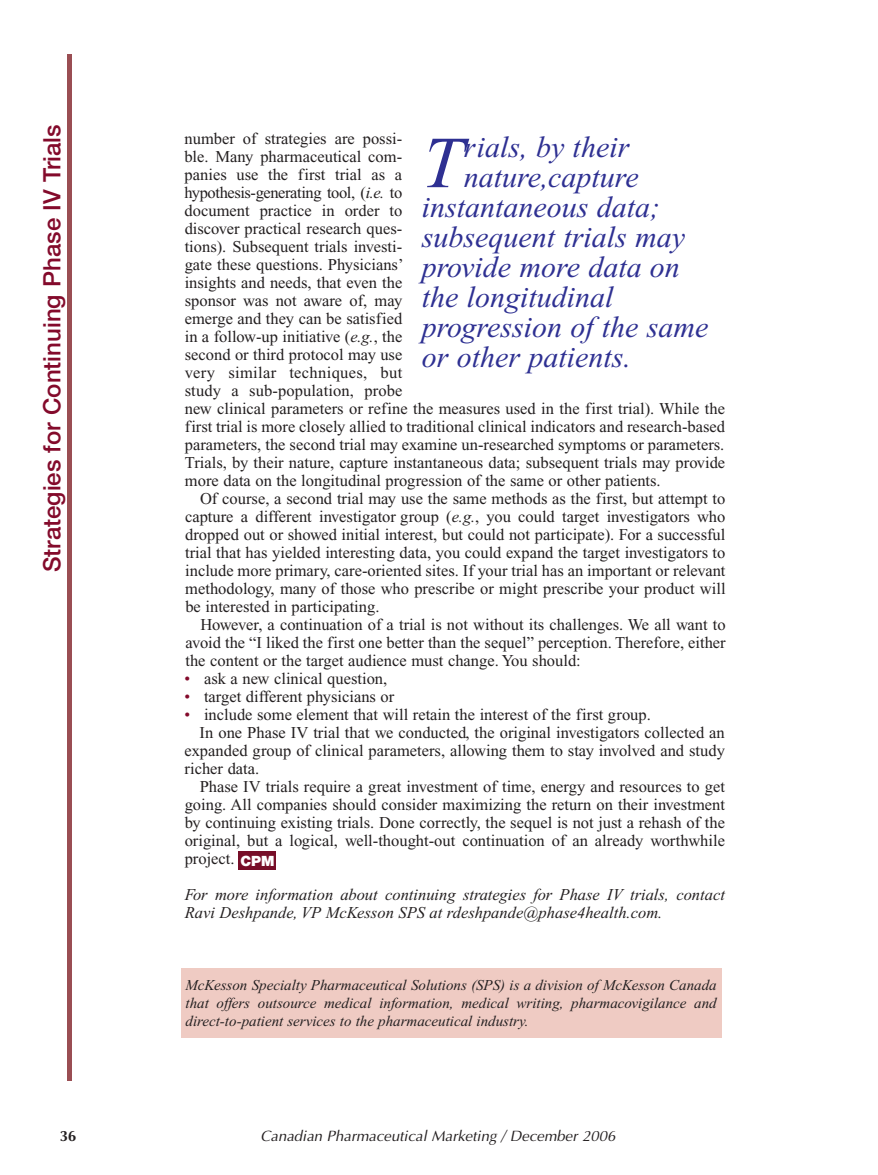
<style>
.page{position:relative;width:878px;height:1175px;background:#fff}
.page>*{position:absolute;margin:0;border:0;box-sizing:border-box;transform-origin:0 0}
.t1{font:italic 73.2px "Times";color:#2e3092}
.t2{font:italic 30px "Times";color:#2e3092}
.t3{font:500 24px "Helvetica Neue";color:#830a2b}
.t4{font:16.5px/18px "Times";color:#231f20;text-align:justify}
.t5{font:italic 16.5px/18px "Times";color:#231f20}
.t6{font:italic 15px/18px "Times";color:#231f20;text-align:justify}
.t7{font:italic 15px "Optima";color:#231f20}
.t8{font:700 15px "Optima";color:#231f20}
.t9{font:900 14.1px "Helvetica Neue";color:#fff}
.s1{font-style:italic}
.s2{color:#830a2b}
</style>
<div class="page">
<div style="left:67px;top:54px;width:5px;height:1026px;background:#9a4e53"></div>
<div style="left:181px;top:968px;width:540px;height:69px;background:#efcbc3"></div>
<div style="left:238px;top:851px;width:38px;height:18px;background:#770e28"></div>
<h3 class="t3" style="left:43px;top:572px;width:449px;rotate:-90deg">Strategies for Continuing Phase IV Trials</h3>
<p class="t4" style="left:184px;top:131px;width:542px;text-align:left">number of strategies are possi-<br>ble. Many pharmaceutical com-<br>panies use the first trial as a<br>hypothesis-generating tool, (<span class="s1">i.e.</span> to<br>document practice in order to<br>discover practical research ques-<br>tions). Subsequent trials investi-<br>gate these questions. Physicians’<br>insights and needs, that even the<br>sponsor was not aware of, may<br>emerge and they can be satisfied<br>in a follow-up initiative (<span class="s1">e.g.</span>, the<br>second or third protocol may use<br>very similar techniques, but<br>study a sub-population, probe<br>new clinical parameters or refine the measures used in the first trial). While the first trial is more closely allied to traditional clinical indicators and research-based parameters, the second trial may examine un-researched symptoms or parameters.<br>Trials, by their nature, capture instantaneous data; subsequent trials may provide more data on the longitudinal progression of the same or other patients.</p>
<h2 class="t2" style="left:464px;top:136px;width:167px">rials, by their</h2>
<h2 class="t2" style="left:464px;top:166px;width:176px">nature,capture</h2>
<h2 class="t2" style="left:422px;top:196px;width:240px">instantaneous data;</h2>
<h2 class="t2" style="left:422px;top:226px;width:265px">subsequent trials may</h2>
<h2 class="t2" style="left:422px;top:256px;width:260px">provide more data on</h2>
<h2 class="t2" style="left:422px;top:286px;width:193px">the longitudinal</h2>
<h2 class="t2" style="left:422px;top:316px;width:288px">progression of the same</h2>
<h2 class="t2" style="left:422px;top:346px;width:211px">or other patients.</h2>
<h1 class="t1" style="left:422px;top:136px;width:42px">T</h1>
<p class="t4" style="left:185px;top:491px;width:542px;text-indent:15px">Of course, a second trial may use the same methods as the first, but attempt to capture a different investigator group (<span class="s1">e.g.</span>, you could target investigators who dropped out or showed initial interest, but could not participate). For a successful trial that has yielded interesting data, you could expand the target investigators to include more primary, care-oriented sites. If your trial has an important or relevant methodology, many of those who prescribe or might prescribe your product will be interested in participating.</p>
<p class="t4" style="left:185px;top:617px;width:542px;text-indent:15px">However, a continuation of a trial is not without its challenges. We all want to avoid the “I liked the first one better than the sequel” perception. Therefore, either the content or the target audience must change. You should:</p>
<p class="t4" style="left:184px;top:671px;width:204px"><span class="s2">•</span> ask a new clinical question,</p>
<p class="t4" style="left:184px;top:689px;width:211px"><span class="s2">•</span> target different physicians or</p>
<p class="t4" style="left:184px;top:707px;width:468px"><span class="s2">•</span> include some element that will retain the interest of the first group.</p>
<p class="t4" style="left:200px;top:725px;width:526px">In one Phase IV trial that we conducted, the original investigators collected an</p>
<p class="t4" style="left:184px;top:743px;width:542px">expanded group of clinical parameters, allowing them to stay involved and study</p>
<p class="t4" style="left:185px;top:761px;width:76px">richer data.</p>
<p class="t4" style="left:200px;top:779px;width:527px">Phase IV trials require a great investment of time, energy and resources to get</p>
<p class="t4" style="left:185px;top:797px;width:542px">going. All companies should consider maximizing the return on their investment</p>
<p class="t4" style="left:185px;top:815px;width:541px">by continuing existing trials. Done correctly, the sequel is not just a rehash of the</p>
<p class="t4" style="left:185px;top:833px;width:541px">original, but a logical, well-thought-out continuation of an already worthwhile</p>
<p class="t4" style="left:185px;top:851px;width:51px">project.</p>
<p class="t5" style="left:185px;top:887px;width:542px">For more information about continuing strategies for Phase IV trials, contact<br>Ravi Deshpande, VP McKesson SPS at rdeshpande@phase4health.com.</p>
<p class="t9" style="left:240px;top:855px;width:36px">CPM</p>
<p class="t6" style="left:185px;top:977px;width:533px">McKesson Specialty Pharmaceutical Solutions (SPS) is a division of McKesson Canada that offers outsource medical information, medical writing, pharmacovigilance and direct-to-patient services to the pharmaceutical industry.</p>
<p class="t8" style="left:60px;top:1126px;width:18px">36</p>
<p class="t7" style="left:260px;top:1126px;width:356px">Canadian Pharmaceutical Marketing / December 2006</p>
</div>
